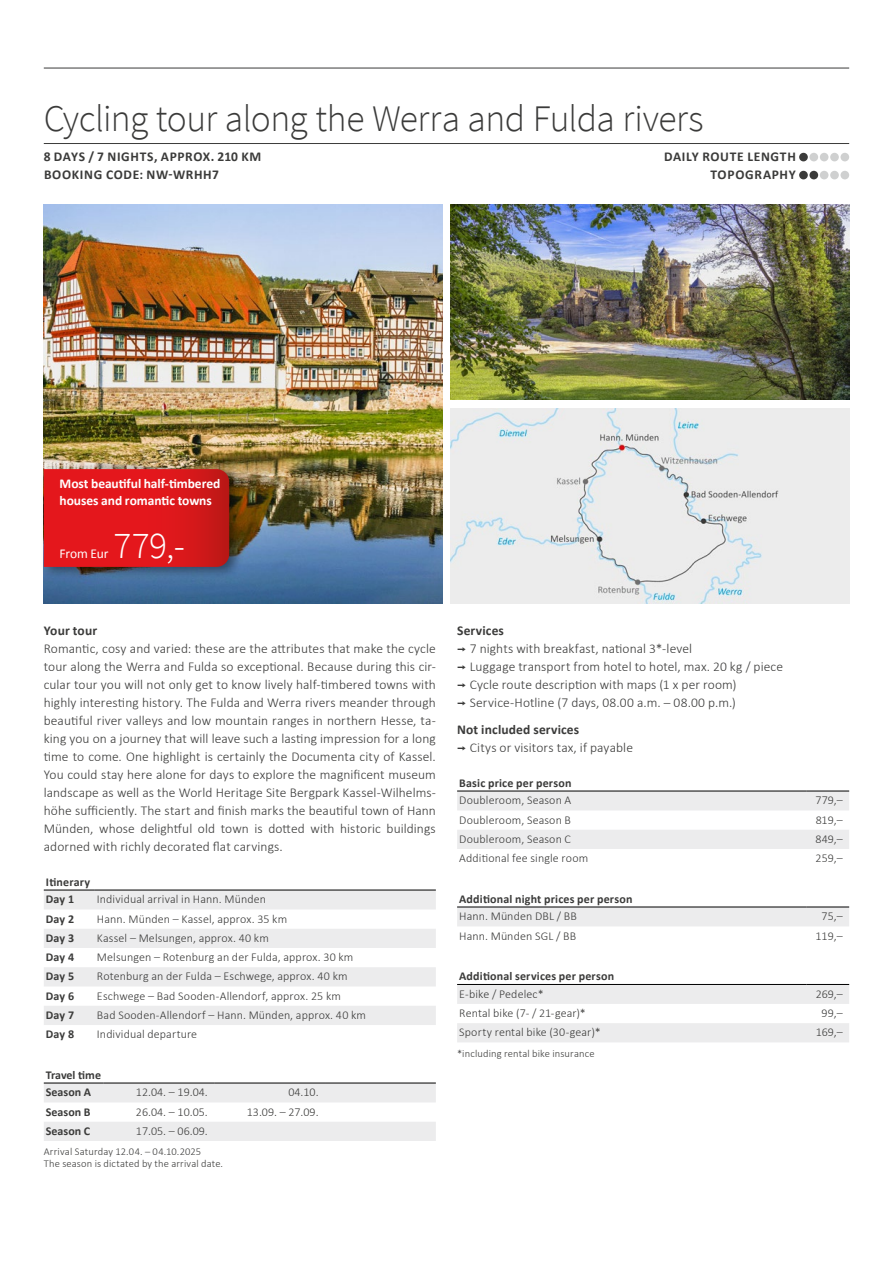
<style>
.page{position:relative;width:893px;height:1263px;background:#fff}
.page>*{position:absolute;margin:0;border:0;box-sizing:border-box;transform-origin:0 0}
.t1{font:300 37.5px "Source Sans Pro";letter-spacing:-.015em;color:#3b3b3a}
.t2{font:300 37.5px "Source Sans Pro";color:#fff}
.t3{font:300 13.5px/18px "Calibri";letter-spacing:.005em;color:#3b3b3a}
.t4{font:700 13.5px/18px "Calibri";letter-spacing:.05em;color:#3b3b3a}
.t5{font:700 13.5px/17.2px "Calibri";letter-spacing:-.005em;color:#fff}
.t6{font:700 13.5px "Calibri";letter-spacing:.005em;color:#3b3b3a}
.t7{font:13.5px "Calibri";letter-spacing:-.01em;color:#fff}
.t8{font:300 12px "Calibri";letter-spacing:.01em;color:#3b3b3a}
.t9{font:700 12px/17.7px "Calibri";letter-spacing:.015em;color:#3b3b3a}
.t10{font:300 10.5px/12px "Calibri";letter-spacing:.015em;color:#3b3b3a}
.s1{font-weight:700}
.s2{font-family:"Interstate";font-weight:400}
</style>
<div class="page">
<img style="left:44px;top:204px;width:398px;height:400px">
<img style="left:451px;top:204px;width:398px;height:196px">
<img style="left:451px;top:408px;width:398px;height:196px">
<div style="left:40px;top:463px;width:204px;height:116px;background:#000;opacity:.45"></div>
<svg style="left:44px;top:469px;width:185px;height:98px;background:#dc171b"></svg>
<hr style="left:44px;top:143px;width:805px;height:1px;background:#3b3b3a">
<hr style="left:44px;top:68px;width:805px;height:1px;background:#3b3b3a">
<div style="left:799px;top:153px;width:9px;height:8px;background:#3b3b3a;border-radius:50%"></div>
<div style="left:809px;top:153px;width:9px;height:8px;background:#cfd0d0;border-radius:50%"></div>
<div style="left:820px;top:153px;width:8px;height:8px;background:#cfd0d0;border-radius:50%"></div>
<div style="left:830px;top:153px;width:9px;height:8px;background:#cfd0d0;border-radius:50%"></div>
<div style="left:840px;top:153px;width:9px;height:8px;background:#cfd0d0;border-radius:50%"></div>
<div style="left:799px;top:171px;width:9px;height:8px;background:#3b3b3a;border-radius:50%"></div>
<div style="left:809px;top:171px;width:9px;height:8px;background:#3b3b3a;border-radius:50%"></div>
<div style="left:820px;top:171px;width:8px;height:8px;background:#cfd0d0;border-radius:50%"></div>
<div style="left:830px;top:171px;width:9px;height:8px;background:#cfd0d0;border-radius:50%"></div>
<div style="left:840px;top:171px;width:9px;height:8px;background:#cfd0d0;border-radius:50%"></div>
<svg style="left:44px;top:891px;width:392px;height:134px;fill:#ececed"></svg>
<hr style="left:44px;top:890px;width:51px;height:1px;background:#000">
<hr style="left:95px;top:890px;width:341px;height:1px;background:#000">
<svg style="left:44px;top:1084px;width:392px;height:57px"></svg>
<hr style="left:44px;top:1083px;width:59px;height:1px;background:#000">
<hr style="left:103px;top:1083px;width:111px;height:1px;background:#000">
<hr style="left:214px;top:1083px;width:111px;height:1px;background:#000">
<hr style="left:325px;top:1083px;width:111px;height:1px;background:#000">
<svg style="left:457px;top:792px;width:392px;height:57px"></svg>
<hr style="left:457px;top:791px;width:349px;height:1px;background:#000">
<hr style="left:806px;top:791px;width:43px;height:1px;background:#000">
<div style="left:457px;top:908px;width:392px;height:18px;background:#ececed"></div>
<hr style="left:457px;top:907px;width:349px;height:1px;background:#000">
<hr style="left:806px;top:907px;width:43px;height:1px;background:#000">
<svg style="left:457px;top:985px;width:392px;height:57px"></svg>
<hr style="left:457px;top:984px;width:349px;height:1px;background:#000">
<hr style="left:806px;top:984px;width:43px;height:1px;background:#000">
<h1 class="t1" style="left:44px;top:96px;width:661px">Cycling tour along the Werra and Fulda rivers</h1>
<p class="t4" style="left:44px;top:147px;width:219px">8 DAYS / 7 NIGHTS, APPROX. 210 KM<br>BOOKING CODE: NW-WRHH7</p>
<p class="t4" style="left:664px;top:147px;width:133px;text-align:right">DAILY ROUTE LENGTH<br>TOPOGRAPHY</p>
<p class="t5" style="left:60px;top:474px;width:162px">Most beautiful half-timbered houses and romantic towns</p>
<h1 class="t2" style="left:114px;top:522px;width:73px">779,-</h1>
<p class="t7" style="left:60px;top:544px;width:50px">From Eur</p>
<p class="t6" style="left:44px;top:621px;width:55px">Your tour</p>
<p class="t3" style="left:44px;top:640px;width:394px;text-align:justify">Romantic, cosy and varied: these are the attributes that make the cycle tour along the Werra and Fulda so exceptional. Because during this cir&shy;cular tour you will not only get to know lively half-timbered towns with highly interesting history. The Fulda and Werra rivers meander through beautiful river valleys and low mountain ranges in northern Hesse, ta&shy;king you on a journey that will leave such a lasting impression for a long time to come. One highlight is certainly the Documenta city of Kassel.<br>You could stay here alone for days to explore the magnificent museum landscape as well as the World Heritage Site Bergpark Kassel-Wilhelms&shy;höhe sufficiently. The start and finish marks the beautiful town of Hann Münden, whose delightful old town is dotted with historic buildings adorned with richly decorated flat carvings.</p>
<p class="t9" style="left:46px;top:872px;width:46px">Itinerary<br>Day 1</p>
<p class="t8" style="left:97px;top:892px;width:171px">Individual arrival in Hann. Münden</p>
<p class="t9" style="left:46px;top:909px;width:30px">Day 2</p>
<p class="t8" style="left:97px;top:911px;width:192px">Hann. Münden – Kassel, approx. 35 km</p>
<p class="t9" style="left:46px;top:929px;width:30px">Day 3</p>
<p class="t8" style="left:97px;top:930px;width:173px">Kassel – Melsungen, approx. 40 km</p>
<p class="t9" style="left:46px;top:948px;width:30px">Day 4</p>
<p class="t8" style="left:97px;top:950px;width:258px">Melsungen – Rotenburg an der Fulda, approx. 30 km</p>
<p class="t9" style="left:46px;top:967px;width:30px">Day 5</p>
<p class="t8" style="left:97px;top:969px;width:252px">Rotenburg an der Fulda – Eschwege, approx. 40 km</p>
<p class="t9" style="left:46px;top:986px;width:30px">Day 6</p>
<p class="t8" style="left:97px;top:988px;width:246px">Eschwege – Bad Sooden-Allendorf, approx. 25 km</p>
<p class="t9" style="left:46px;top:1006px;width:30px">Day 7</p>
<p class="t8" style="left:97px;top:1007px;width:271px">Bad Sooden-Allendorf – Hann. Münden, approx. 40 km</p>
<p class="t9" style="left:46px;top:1025px;width:30px">Day 8</p>
<p class="t8" style="left:97px;top:1027px;width:102px">Individual departure</p>
<p class="t9" style="left:46px;top:1065px;width:57px">Travel time<br>Season A</p>
<p class="t8" style="left:136px;top:1085px;width:73px">12.04. – 19.04.</p>
<p class="t8" style="left:288px;top:1085px;width:32px">04.10.</p>
<p class="t9" style="left:46px;top:1102px;width:46px">Season B</p>
<p class="t8" style="left:136px;top:1104px;width:73px">26.04. – 10.05.</p>
<p class="t8" style="left:247px;top:1104px;width:73px">13.09. – 27.09.</p>
<p class="t9" style="left:46px;top:1122px;width:46px">Season C</p>
<p class="t8" style="left:136px;top:1123px;width:73px">17.05. – 06.09.</p>
<p class="t10" style="left:44px;top:1146px;width:181px">Arrival Saturday 12.04. – 04.10.2025<br>The season is dictated by the arrival date.</p>
<p class="t3" style="left:457px;top:622px;width:327px"><span class="s1">Services<br></span><span class="s2">¬</span> 7 nights with breakfast, national 3*-level<br><span class="s2">¬</span> Luggage transport from hotel to hotel, max. 20 kg / piece <span class="s2">¬</span> Cycle route description with maps (1 x per room)<br><span class="s2">¬</span> Service-Hotline (7 days, 08.00 a.m. – 08.00 p.m.)</p>
<p class="t3" style="left:457px;top:721px;width:177px"><span class="s1">Not included services<br></span><span class="s2">¬</span> Citys or visitors tax, if payable</p>
<p class="t9" style="left:459px;top:773px;width:114px">Basic price per person</p>
<p class="t8" style="left:459px;top:793px;width:114px">Doubleroom, Season A</p>
<p class="t8" style="left:815px;top:793px;width:29px">779,–</p>
<p class="t8" style="left:459px;top:812px;width:113px">Doubleroom, Season B</p>
<p class="t8" style="left:816px;top:812px;width:29px">819,–</p>
<p class="t8" style="left:459px;top:831px;width:113px">Doubleroom, Season C</p>
<p class="t8" style="left:815px;top:831px;width:29px">849,–</p>
<p class="t8" style="left:459px;top:851px;width:130px">Additional fee single room</p>
<p class="t8" style="left:816px;top:851px;width:29px">259,–</p>
<p class="t9" style="left:459px;top:889px;width:175px">Additional night prices per person</p>
<p class="t8" style="left:459px;top:909px;width:119px">Hann. Münden DBL / BB</p>
<p class="t8" style="left:822px;top:909px;width:23px">75,–</p>
<p class="t8" style="left:459px;top:928px;width:118px">Hann. Münden SGL / BB</p>
<p class="t8" style="left:816px;top:928px;width:29px">119,–</p>
<p class="t9" style="left:459px;top:967px;width:156px">Additional services per person</p>
<p class="t8" style="left:459px;top:986px;width:86px">E-bike / Pedelec*</p>
<p class="t8" style="left:816px;top:986px;width:29px">269,–</p>
<p class="t8" style="left:459px;top:1006px;width:128px">Rental bike (7- / 21-gear)*</p>
<p class="t8" style="left:822px;top:1006px;width:23px">99,–</p>
<p class="t8" style="left:459px;top:1025px;width:143px">Sporty rental bike (30-gear)*</p>
<p class="t8" style="left:816px;top:1025px;width:29px">169,–</p>
<p class="t10" style="left:457px;top:1047px;width:139px">*including rental bike insurance</p>
</div>
